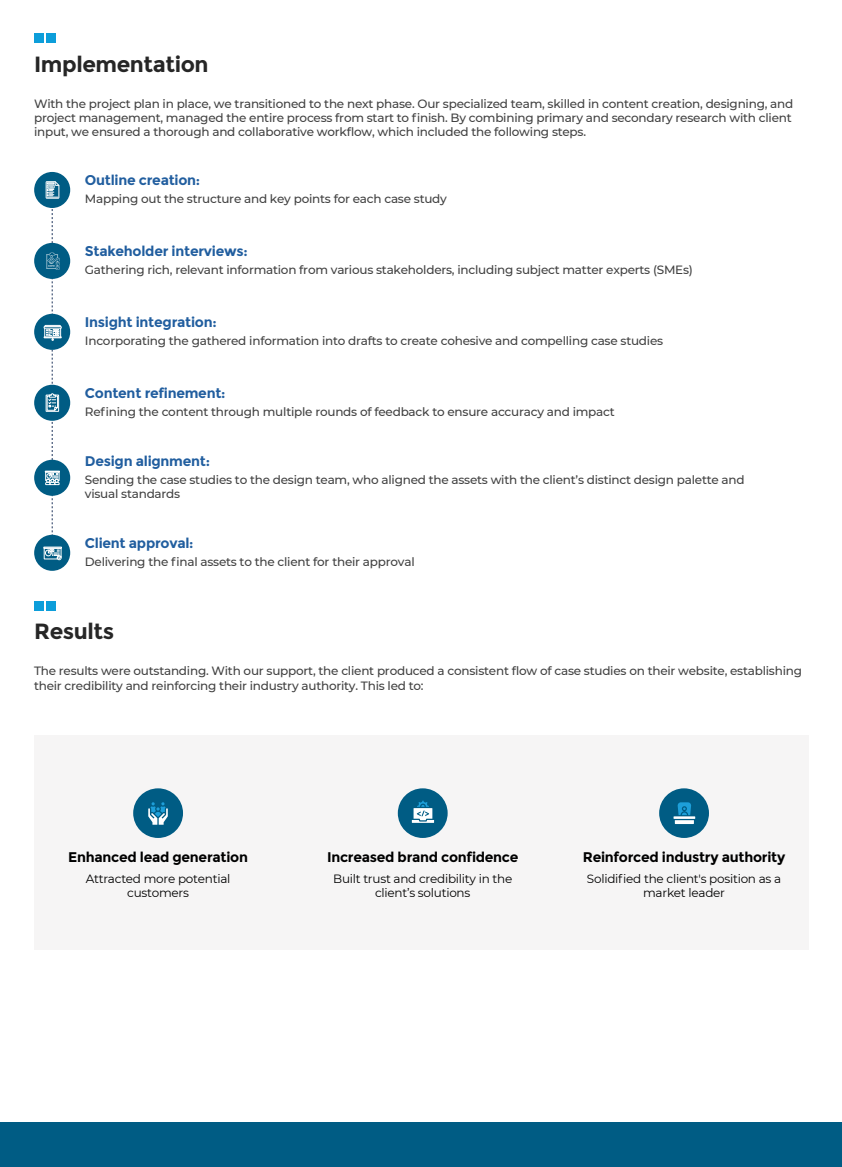
<style>
.page{position:relative;width:842px;height:1167px;background:#fff}
.page>*{position:absolute;margin:0;border:0;box-sizing:border-box;transform-origin:0 0}
.t1{font:700 22px "Montserrat";letter-spacing:-.02em;color:#262626}
.t2{font:700 14px "Montserrat";letter-spacing:-.02em;color:#215e9f}
.t3{font:700 14px "Montserrat";letter-spacing:-.02em;color:#000}
.t4{font:500 12px/14.4px "Montserrat";letter-spacing:-.02em;color:#414141}
.t5{font:12px/14.4px "Montserrat";letter-spacing:-.02em;color:#000;text-align:center}
</style>
<div class="page">
<div style="left:34px;top:736px;width:774px;height:214px;background:#f6f5f5"></div>
<div style="left:34px;top:601px;width:10px;height:10px;background:#0d9eda"></div>
<div style="left:46px;top:601px;width:10px;height:10px;background:#0d9eda"></div>
<div style="left:34px;top:33px;width:10px;height:10px;background:#0d9eda"></div>
<div style="left:46px;top:33px;width:10px;height:10px;background:#0d9eda"></div>
<div style="left:34px;top:172px;width:36px;height:36px;background:#005c84;border-radius:50%"></div>
<div style="left:34px;top:243px;width:36px;height:36px;background:#005c84;border-radius:50%"></div>
<div style="left:34px;top:314px;width:36px;height:36px;background:#005c84;border-radius:50%"></div>
<div style="left:34px;top:385px;width:36px;height:36px;background:#005c84;border-radius:50%"></div>
<div style="left:34px;top:460px;width:36px;height:36px;background:#005c84;border-radius:50%"></div>
<div style="left:34px;top:535px;width:36px;height:36px;background:#005c84;border-radius:50%"></div>
<div style="left:133px;top:788px;width:50px;height:50px;background:#005c84;border-radius:50%"></div>
<div style="left:659px;top:788px;width:50px;height:50px;background:#005c84;border-radius:50%"></div>
<div style="left:398px;top:788px;width:50px;height:50px;background:#005c84;border-radius:50%"></div>
<div style="left:0;top:1122px;width:842px;height:45px;background:#005c84"></div>
<svg style="left:44px;top:181px;width:18px;height:379px"></svg>
<svg style="left:148px;top:802px;width:20px;height:23px"></svg>
<svg style="left:412px;top:801px;width:22px;height:22px"></svg>
<hr style="left:673px;top:816px;width:22px;height:3px;background:#fff">
<svg style="left:675px;top:802px;width:19px;height:22px"></svg>
<h1 class="t1" style="left:34px;top:51px;width:176px">Implementation</h1>
<p class="t4" style="left:34px;top:96px;width:761px">With the project plan in place, we transitioned to the next phase. Our specialized team, skilled in content creation, designing, and project management, managed the entire process from start to finish. By combining primary and secondary research with client input, we ensured a thorough and collaborative workflow, which included the following steps.</p>
<p class="t2" style="left:85px;top:172px;width:117px">Outline creation:</p>
<p class="t4" style="left:85px;top:191px;width:364px">Mapping out the structure and key points for each case study</p>
<p class="t2" style="left:85px;top:243px;width:164px">Stakeholder interviews:</p>
<p class="t4" style="left:85px;top:262px;width:609px">Gathering rich, relevant information from various stakeholders, including subject matter experts (SMEs)</p>
<p class="t2" style="left:85px;top:314px;width:133px">Insight integration:</p>
<p class="t4" style="left:85px;top:333px;width:580px">Incorporating the gathered information into drafts to create cohesive and compelling case studies</p>
<p class="t2" style="left:85px;top:385px;width:142px">Content refinement:</p>
<p class="t4" style="left:85px;top:404px;width:531px">Refining the content through multiple rounds of feedback to ensure accuracy and impact</p>
<p class="t2" style="left:85px;top:453px;width:127px">Design alignment:</p>
<p class="t4" style="left:85px;top:472px;width:661px">Sending the case studies to the design team, who aligned the assets with the client’s distinct design palette and visual standards</p>
<p class="t2" style="left:85px;top:535px;width:110px">Client approval:</p>
<p class="t4" style="left:85px;top:554px;width:331px">Delivering the final assets to the client for their approval</p>
<h1 class="t1" style="left:34px;top:618px;width:82px">Results</h1>
<p class="t4" style="left:34px;top:663px;width:769px">The results were outstanding. With our support, the client produced a consistent flow of case studies on their website, establishing their credibility and reinforcing their industry authority. This led to:</p>
<p class="t3" style="left:68px;top:848px;width:181px">Enhanced lead generation</p>
<p class="t5" style="left:86px;top:871px;width:146px">Attracted more potential customers</p>
<p class="t3" style="left:327px;top:848px;width:193px">Increased brand confidence</p>
<p class="t5" style="left:333px;top:871px;width:181px">Built trust and credibility in the client’s solutions</p>
<p class="t3" style="left:583px;top:848px;width:204px">Reinforced industry authority</p>
<p class="t5" style="left:587px;top:871px;width:196px">Solidified the client's position as a market leader</p>
</div>
